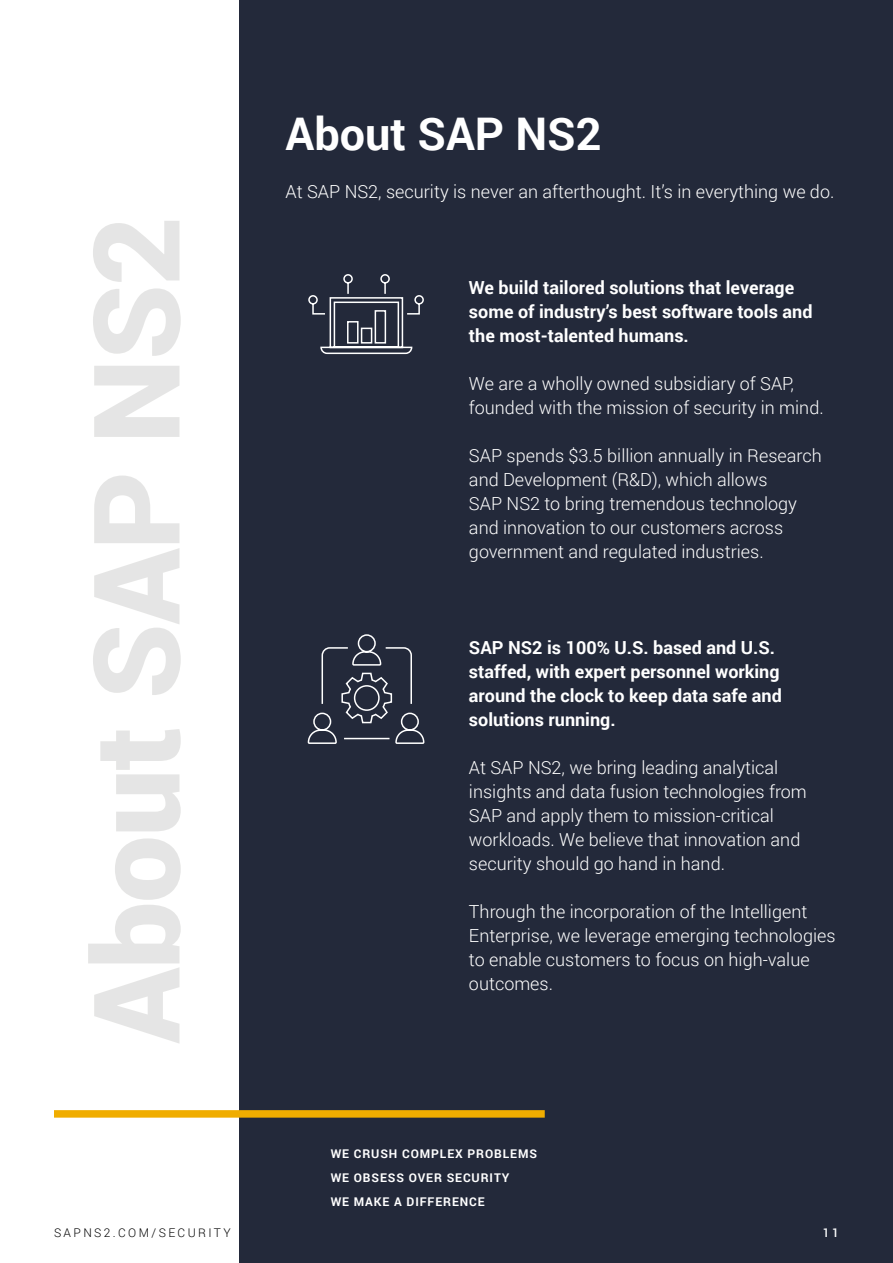
<style>
.page{position:relative;width:893px;height:1263px;background:#fff}
.page>*{position:absolute;margin:0;border:0;box-sizing:border-box;transform-origin:0 0}
.t1{font:900 120px "Roboto";letter-spacing:-.01em;color:#e0e0df}
.t2{font:700 45px "Roboto";color:#fff}
.t3{font:300 18px/24px "Roboto";color:#fff}
.t4{font:700 18px/24px "Roboto";color:#fff}
.t5{font:700 12px/24px "Roboto";letter-spacing:.075em;color:#fff}
.t6{font:300 12px "Roboto";letter-spacing:.2em;color:#000}
.t7{font:500 12px "Roboto";color:#fff}
</style>
<div class="page">
<div style="left:239px;top:0;width:654px;height:1263px;background:#23293a"></div>
<svg style="left:308px;top:274px;width:116px;height:81px"></svg>
<svg style="left:307px;top:634px;width:118px;height:110px"></svg>
<div style="left:54px;top:1110px;width:491px;height:8px;background:#f0ad00"></div>
<h1 class="t1" style="left:52px;top:1044px;width:829px;rotate:-90deg">About SAP NS2</h1>
<h2 class="t2" style="left:286px;top:102px;width:317px">About SAP NS2</h2>
<p class="t3" style="left:286px;top:179px;width:550px">At SAP NS2, security is never an afterthought. It’s in everything we do.</p>
<p class="t4" style="left:469px;top:275px;width:345px">We build tailored solutions that leverage some of industry’s best software tools and the most-talented humans.</p>
<p class="t3" style="left:469px;top:371px;width:356px">We are a wholly owned subsidiary of SAP, founded with the mission of security in mind.</p>
<p class="t3" style="left:469px;top:443px;width:354px">SAP spends $3.5 billion annually in Research and Development (R&amp;D), which allows<br>SAP NS2 to bring tremendous technology and innovation to our customers across government and regulated industries.</p>
<p class="t4" style="left:469px;top:635px;width:314px">SAP NS2 is 100% U.S. based and U.S. staffed, with expert personnel working around the clock to keep data safe and solutions running.</p>
<p class="t3" style="left:469px;top:755px;width:339px">At SAP NS2, we bring leading analytical insights and data fusion technologies from SAP and apply them to mission-critical workloads. We believe that innovation and security should go hand in hand.</p>
<p class="t3" style="left:469px;top:899px;width:368px">Through the incorporation of the Intelligent Enterprise, we leverage emerging technologies to enable customers to focus on high-value outcomes.</p>
<p class="t5" style="left:331px;top:1141px;width:208px">WE CRUSH COMPLEX PROBLEMS<br>WE OBSESS OVER SECURITY<br>WE MAKE A DIFFERENCE</p>
<p class="t6" style="left:54px;top:1224px;width:178px">SAPNS2.COM/SECURITY</p>
<p class="t7" style="left:823px;top:1224px;width:18px">11</p>
</div>
